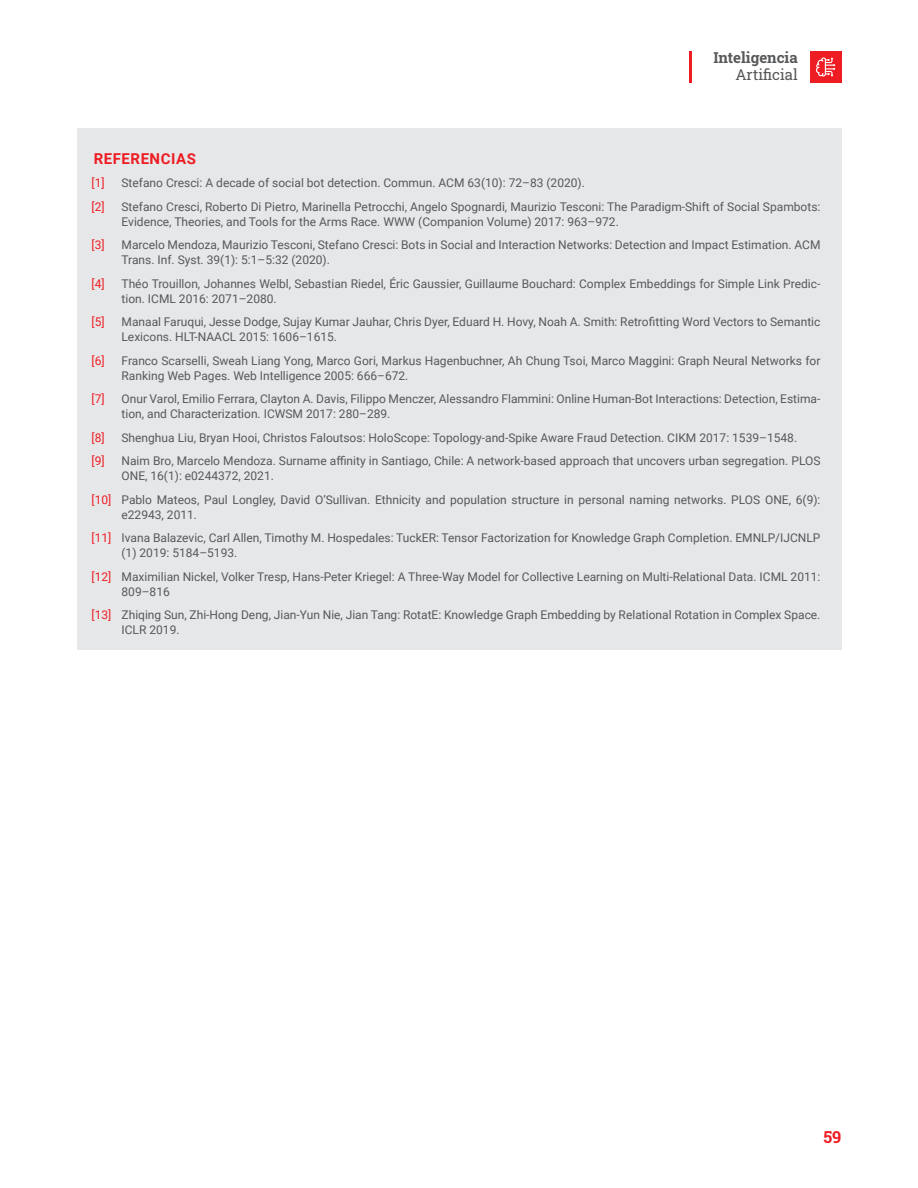
<style>
.page{position:relative;width:918px;height:1188px;background:#fff}
.page>*{position:absolute;margin:0;border:0;box-sizing:border-box;transform-origin:0 0}
.t1{font:700 16.5px "Roboto Slab";color:#ee1d23}
.t2{font:700 15px "Roboto Slab";color:#57585a}
.Título_Referencias{font:700 15px "Roboto";letter-spacing:.035em;color:#ee1d23}
.t3{font:15px "Roboto Slab";color:#57585a}
.Texto_Referencias{font:12px/15px "Roboto";color:#57585a}
.Texto_Referencias-2{font:12px "Roboto";color:#ee1d23}
.s1{color:#ee1d23}
</style>
<div class="page">
<div style="left:810px;top:51px;width:31px;height:32px;background:#ee1d23"></div>
<hr style="left:690px;top:51px;width:2px;height:32px;background:#ee1d23">
<svg style="left:816px;top:57px;width:19px;height:20px"></svg>
<div style="left:77px;top:128px;width:764px;height:522px;background:#e6e7e9"></div>
<p class="t2" style="left:713px;top:48px;width:86px">Inteligencia</p>
<p class="t3" style="left:735px;top:64px;width:64px">Artificial</p>
<p class="Título_Referencias" style="left:94px;top:148px;width:104px">REFERENCIAS</p>
<p class="Texto_Referencias-2" style="left:92px;top:174px;width:15px">[1]</p>
<p class="Texto_Referencias" style="left:122px;top:175px;width:465px">Stefano Cresci: A decade of social bot detection. Commun. ACM 63(10): 72–83 (2020).</p>
<p class="Texto_Referencias-2" style="left:92px;top:198px;width:15px">[2]</p>
<p class="Texto_Referencias" style="left:122px;top:198px;width:700px">Stefano Cresci, Roberto Di Pietro, Marinella Petrocchi, Angelo Spognardi, Maurizio Tesconi: The Paradigm-Shift of Social Spambots:<br>Evidence, Theories, and Tools for the Arms Race. WWW (Companion Volume) 2017: 963–972.</p>
<p class="Texto_Referencias-2" style="left:92px;top:236px;width:15px">[3]</p>
<p class="Texto_Referencias" style="left:122px;top:237px;width:700px">Marcelo Mendoza, Maurizio Tesconi, Stefano Cresci: Bots in Social and Interaction Networks: Detection and Impact Estimation. ACM<br>Trans. Inf. Syst. 39(1): 5:1–5:32 (2020).</p>
<p class="Texto_Referencias-2" style="left:92px;top:275px;width:15px">[4]</p>
<p class="Texto_Referencias" style="left:122px;top:275px;width:700px">Théo Trouillon, Johannes Welbl, Sebastian Riedel, Éric Gaussier, Guillaume Bouchard: Complex Embeddings for Simple Link Predic&shy;tion. ICML 2016: 2071–2080.</p>
<p class="Texto_Referencias-2" style="left:92px;top:313px;width:15px">[5]</p>
<p class="Texto_Referencias" style="left:122px;top:314px;width:700px">Manaal Faruqui, Jesse Dodge, Sujay Kumar Jauhar, Chris Dyer, Eduard H. Hovy, Noah A. Smith: Retrofitting Word Vectors to Semantic<br>Lexicons. HLT-NAACL 2015: 1606–1615.</p>
<p class="Texto_Referencias-2" style="left:92px;top:352px;width:15px">[6]</p>
<p class="Texto_Referencias" style="left:122px;top:352px;width:700px">Franco Scarselli, Sweah Liang Yong, Marco Gori, Markus Hagenbuchner, Ah Chung Tsoi, Marco Maggini: Graph Neural Networks for<br>Ranking Web Pages. Web Intelligence 2005: 666–672.</p>
<p class="Texto_Referencias-2" style="left:92px;top:390px;width:15px">[7]</p>
<p class="Texto_Referencias" style="left:122px;top:391px;width:700px">Onur Varol, Emilio Ferrara, Clayton A. Davis, Filippo Menczer, Alessandro Flammini: Online Human-Bot Interactions: Detection, Estima&shy;tion, and Characterization. ICWSM 2017: 280–289.</p>
<p class="Texto_Referencias-2" style="left:92px;top:429px;width:15px">[8]</p>
<p class="Texto_Referencias" style="left:122px;top:429px;width:677px">Shenghua Liu, Bryan Hooi, Christos Faloutsos: HoloScope: Topology-and-Spike Aware Fraud Detection. CIKM 2017: 1539–1548.</p>
<p class="Texto_Referencias-2" style="left:92px;top:452px;width:15px">[9]</p>
<p class="Texto_Referencias" style="left:122px;top:453px;width:700px">Naim Bro, Marcelo Mendoza. Surname affinity in Santiago, Chile: A network-based approach that uncovers urban segregation. PLOS<br>ONE, 16(1): e0244372, 2021.</p>
<p class="Texto_Referencias" style="left:122px;top:491px;width:700px;text-indent:-30px"><span class="s1">[10]</span> Pablo Mateos, Paul Longley, David O’Sullivan. Ethnicity and population structure in personal naming networks. PLOS ONE, 6(9): e22943, 2011.</p>
<p class="Texto_Referencias" style="left:122px;top:530px;width:700px;text-indent:-30px"><span class="s1">[11]</span> Ivana Balazevic, Carl Allen, Timothy M. Hospedales: TuckER: Tensor Factorization for Knowledge Graph Completion. EMNLP/IJCNLP (1) 2019: 5184–5193.</p>
<p class="Texto_Referencias" style="left:122px;top:568px;width:700px;text-indent:-30px"><span class="s1">[12]</span> Maximilian Nickel, Volker Tresp, Hans-Peter Kriegel: A Three-Way Model for Collective Learning on Multi-Relational Data. ICML 2011:<br>809–816</p>
<p class="Texto_Referencias" style="left:122px;top:607px;width:700px;text-indent:-30px"><span class="s1">[13]</span> Zhiqing Sun, Zhi-Hong Deng, Jian-Yun Nie, Jian Tang: RotatE: Knowledge Graph Embedding by Relational Rotation in Complex Space.<br>ICLR 2019.</p>
<h1 class="t1" style="left:823px;top:1126px;width:19px">59</h1>
</div>
